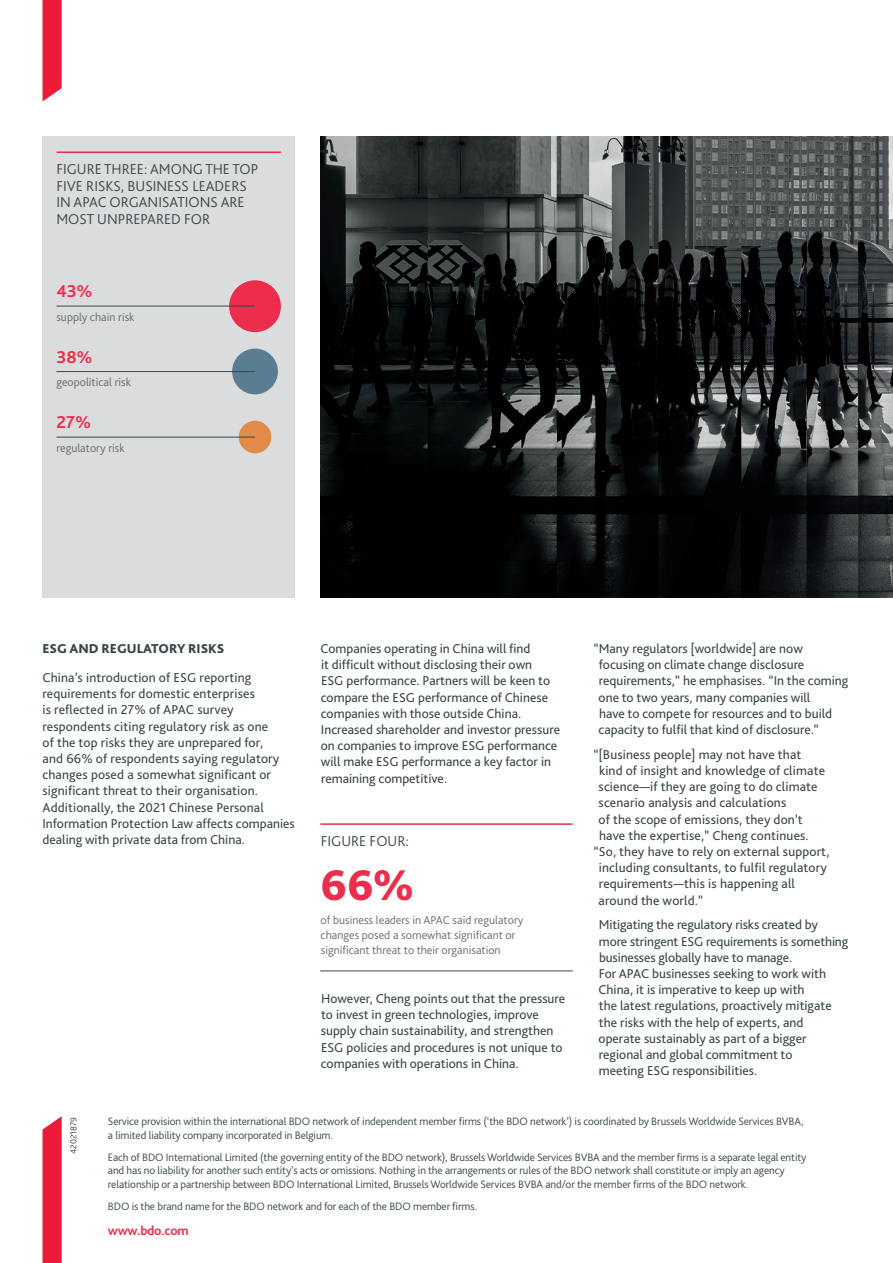
<style>
.page{position:relative;width:893px;height:1263px;background:#fff}
.page>*{position:absolute;margin:0;border:0;box-sizing:border-box;transform-origin:0 0}
.t1{font:800 45px "Bliss Pro";color:#ed2d4c}
.t2{font:700 18px "Bliss Pro";color:#ed2d4c}
.t3{font:300 15px/16.5px "Bliss Pro";color:#394648}
.t4{font:13.5px/16.2px "Bliss Pro";color:#394648}
.t5{font:800 13.5px "Bliss Pro";color:#394648}
.t6{font:700 13.5px "Bliss Pro";letter-spacing:-.02em;color:#ed2d4c}
.t7{font:300 12px/15px "Bliss Pro";color:#666c6e}
.t8{font:300 11.25px/13.5px "Bliss Pro";letter-spacing:-.01em;color:#394648}
.t9{font:300 9px "Bliss Pro";color:#394648}
</style>
<div class="page">
<img style="left:320px;top:136px;width:573px;height:461px">
<div style="left:43px;top:136px;width:252px;height:461px;background:#dbdcdd"></div>
<div style="left:229px;top:280px;width:52px;height:52px;background:#ed2d4c;border-radius:50%"></div>
<div style="left:232px;top:349px;width:46px;height:45px;background:#5b7d92;border-radius:50%"></div>
<div style="left:239px;top:421px;width:32px;height:32px;background:#e18a49;border-radius:50%"></div>
<hr style="left:56px;top:306px;width:199px;height:1px;background:#394648">
<hr style="left:56px;top:371px;width:199px;height:1px;background:#394648">
<hr style="left:56px;top:437px;width:199px;height:1px;background:#394648">
<hr style="left:56px;top:151px;width:225px;height:2px;background:#ed2d4c">
<hr style="left:320px;top:823px;width:253px;height:2px;background:#ed2d4c">
<hr style="left:320px;top:971px;width:253px;height:1px;background:#394648">
<svg style="left:43px;top:1116px;width:19px;height:147px;background:#ee2846"></svg>
<svg style="left:43px;top:0;width:19px;height:101px;background:#ee2c49"></svg>
<p class="t3" style="left:56px;top:161px;width:203px">FIGURE THREE: AMONG THE TOP<br>FIVE RISKS, BUSINESS LEADERS<br>IN APAC ORGANISATIONS ARE<br>MOST UNPREPARED FOR</p>
<h2 class="t2" style="left:56px;top:280px;width:38px">43%</h2>
<p class="t7" style="left:56px;top:309px;width:80px">supply chain risk</p>
<h2 class="t2" style="left:56px;top:346px;width:38px">38%</h2>
<p class="t7" style="left:56px;top:374px;width:76px">geopolitical risk</p>
<h2 class="t2" style="left:56px;top:411px;width:36px">27%</h2>
<p class="t7" style="left:56px;top:440px;width:70px">regulatory risk</p>
<p class="t4" style="left:599px;top:640px;width:251px;text-indent:-5px">“Many regulators [worldwide] are now focusing on climate change disclosure requirements,” he emphasises. “In the coming one to two years, many companies will<br>have to compete for resources and to build capacity to fulfil that kind of disclosure.”</p>
<p class="t4" style="left:593px;top:746px;width:209px">“[Business people] may not have that</p>
<p class="t4" style="left:599px;top:762px;width:228px">kind of insight and knowledge of climate</p>
<p class="t4" style="left:599px;top:778px;width:221px">science—if they are going to do climate</p>
<p class="t4" style="left:599px;top:794px;width:189px">scenario analysis and calculations</p>
<p class="t4" style="left:599px;top:811px;width:206px">of the scope of emissions, they don’t</p>
<p class="t4" style="left:599px;top:827px;width:211px">have the expertise,” Cheng continues.</p>
<p class="t4" style="left:593px;top:843px;width:238px">“So, they have to rely on external support,</p>
<p class="t4" style="left:599px;top:859px;width:229px">including consultants, to fulfil regulatory</p>
<p class="t4" style="left:599px;top:875px;width:198px">requirements—this is happening all</p>
<p class="t4" style="left:599px;top:892px;width:106px">around the world.”</p>
<p class="t4" style="left:598px;top:916px;width:251px">Mitigating the regulatory risks created by more stringent ESG requirements is something businesses globally have to manage.<br>For APAC businesses seeking to work with China, it is imperative to keep up with<br>the latest regulations, proactively mitigate the risks with the help of experts, and operate sustainably as part of a bigger regional and global commitment to<br>meeting ESG responsibilities.</p>
<p class="t8" style="left:108px;top:1114px;width:697px">Service provision within the international BDO network of independent member firms (‘the BDO network’) is coordinated by Brussels Worldwide Services BVBA, a limited liability company incorporated in Belgium.</p>
<p class="t8" style="left:108px;top:1150px;width:700px">Each of BDO International Limited (the governing entity of the BDO network), Brussels Worldwide Services BVBA and the member firms is a separate legal entity and has no liability for another such entity’s acts or omissions. Nothing in the arrangements or rules of the BDO network shall constitute or imply an agency relationship or a partnership between BDO International Limited, Brussels Worldwide Services BVBA and/or the member firms of the BDO network.</p>
<p class="t8" style="left:108px;top:1199px;width:371px">BDO is the brand name for the BDO network and for each of the BDO member firms.</p>
<p class="t6" style="left:108px;top:1221px;width:82px">www.bdo.com</p>
<p class="t4" style="left:321px;top:640px;width:241px">Companies operating in China will find<br>it difficult without disclosing their own<br>ESG performance. Partners will be keen to compare the ESG performance of Chinese companies with those outside China.<br>Increased shareholder and investor pressure on companies to improve ESG performance will make ESG performance a key factor in remaining competitive.</p>
<p class="t5" style="left:43px;top:640px;width:184px">ESG AND REGULATORY RISKS</p>
<p class="t4" style="left:43px;top:669px;width:254px">China’s introduction of ESG reporting requirements for domestic enterprises<br>is reflected in 27% of APAC survey respondents citing regulatory risk as one<br>of the top risks they are unprepared for,<br>and 66% of respondents saying regulatory changes posed a somewhat significant or significant threat to their organisation.<br>Additionally, the 2021 Chinese Personal Information Protection Law affects companies dealing with private data from China.</p>
<p class="t3" style="left:321px;top:832px;width:89px">FIGURE FOUR:</p>
<h1 class="t1" style="left:321px;top:857px;width:95px">66%</h1>
<p class="t7" style="left:321px;top:912px;width:204px">of business leaders in APAC said regulatory changes posed a somewhat significant or significant threat to their organisation</p>
<p class="t4" style="left:321px;top:990px;width:246px">However, Cheng points out that the pressure to invest in green technologies, improve supply chain sustainability, and strengthen ESG policies and procedures is not unique to companies with operations in China.</p>
<p class="t9" style="left:68px;top:1154px;width:38px;rotate:-90deg">42021879</p>
</div>
